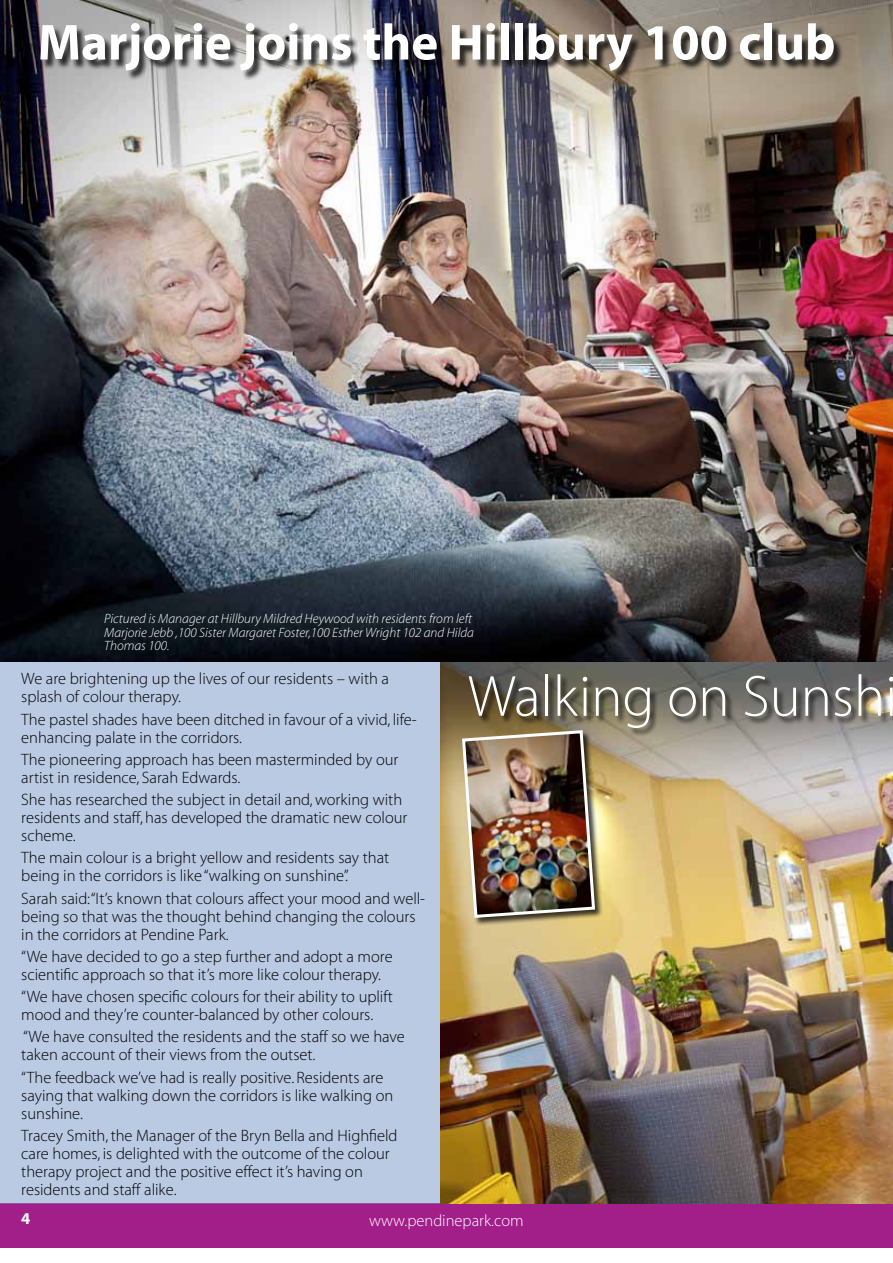
<style>
.page{position:relative;width:893px;height:1263px;background:#fff}
.page>*{position:absolute;margin:0;border:0;box-sizing:border-box;transform-origin:0 0}
.t1{font:58.5px "Adobe Corp ID Myriad Lt";color:#fff}
.t2{font:51px "Adobe Corp ID Myriad Bd";color:#fff}
.t3{font:16.5px/18px "Adobe Corp ID Myriad Lt";color:#000}
.t4{font:16.5px "Adobe Corp ID Myriad Lt";color:#fff}
.t5{font:16.5px "Adobe Corp ID Myriad Bd";color:#fff}
.t6{font:13.5px/13.5px "Adobe Corp ID Myriad Lt It";color:#fff}
</style>
<div class="page">
<div style="left:0;top:1204px;width:893px;height:44px;background:#a21e89"></div>
<img style="left:440px;top:662px;width:453px;height:542px">
<div style="left:0;top:662px;width:440px;height:542px;background:#bacae3"></div>
<img style="left:0;top:0;width:893px;height:662px">
<div style="left:42px;top:25px;width:802px;height:56px;background:#000;opacity:.75"></div>
<div style="left:462px;top:730px;width:142px;height:196px;background:#000;opacity:.75"></div>
<img style="left:460px;top:728px;width:137px;height:191px">
<div style="left:469px;top:674px;width:424px;height:63px;background:#000;opacity:.75"></div>
<h2 class="t2" style="left:38px;top:16px;width:799px">Marjorie joins the Hillbury 100 club</h2>
<p class="t6" style="left:104px;top:612px;width:371px">Pictured is Manager at Hillbury Mildred Heywood with residents from left<br>Marjorie Jebb ,100 Sister Margaret Foster,100 Esther Wright 102 and Hilda<br>Thomas 100.</p>
<p class="t3" style="left:21px;top:670px;width:369px">We are brightening up the lives of our residents – with a splash of colour therapy.</p>
<p class="t3" style="left:21px;top:711px;width:397px">The pastel shades have been ditched in favour of a vivid, life&shy;enhancing palate in the corridors.</p>
<p class="t3" style="left:21px;top:751px;width:379px">The pioneering approach has been masterminded by our artist in residence, Sarah Edwards.</p>
<p class="t3" style="left:21px;top:791px;width:388px">She has researched the subject in detail and, working with residents and staff, has developed the dramatic new colour scheme.</p>
<p class="t3" style="left:21px;top:850px;width:370px">The main colour is a bright yellow and residents say that being in the corridors is like “walking on sunshine”.</p>
<p class="t3" style="left:21px;top:890px;width:405px">Sarah said:“It’s known that colours affect your mood and well&shy;being so that was the thought behind changing the colours in the corridors at Pendine Park.</p>
<p class="t3" style="left:21px;top:948px;width:373px">“We have decided to go a step further and adopt a more scientific approach so that it’s more like colour therapy.</p>
<p class="t3" style="left:21px;top:988px;width:373px">“We have chosen specific colours for their ability to uplift mood and they’re counter-balanced by other colours.</p>
<p class="t3" style="left:21px;top:1029px;width:385px">“We have consulted the residents and the staff so we have taken account of their views from the outset.</p>
<p class="t3" style="left:21px;top:1069px;width:374px">“The feedback we’ve had is really positive. Residents are saying that walking down the corridors is like walking on sunshine.</p>
<p class="t3" style="left:21px;top:1127px;width:378px">Tracey Smith, the Manager of the Bryn Bella and Highfield care homes, is delighted with the outcome of the colour therapy project and the positive effect it’s having on residents and staff alike.</p>
<h1 class="t1" style="left:468px;top:668px;width:431px">Walking on Sunshi</h1>
<p class="t5" style="left:21px;top:1209px;width:11px">4</p>
<p class="t4" style="left:369px;top:1212px;width:156px">www.pendinepark.com</p>
</div>
